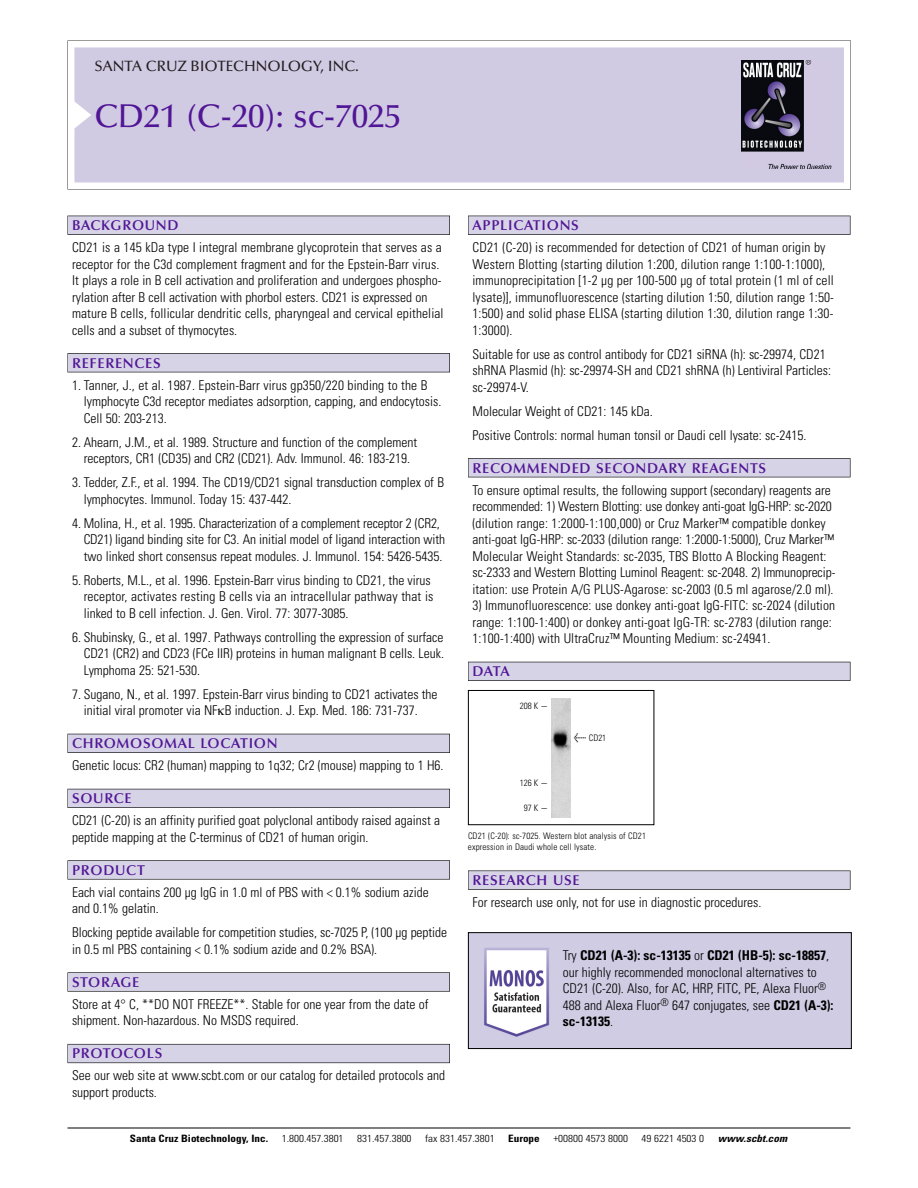
<style>
.page{position:relative;width:918px;height:1188px;background:#fff}
.page>*{position:absolute;margin:0;border:0;box-sizing:border-box;transform-origin:0 0}
.t1{font:500 33px "Optima";color:#511695}
.t2{font:500 15px "Optima";color:#231f20}
.t3{font:600 14.25px "Optima";letter-spacing:.05em;color:#511695}
.t4{font:300 condensed 13.5px/16.5px "Univers";color:#000}
.t5{font:300 condensed 10.2px "Univers";color:#000;scale:1.1 1}
.t6{font:700 condensed 10.2px "Univers";color:#000;scale:1.1 1}
.t7{font:italic 700 condensed 10.2px "Univers";letter-spacing:.005em;color:#000;scale:1.1 1}
.t8{font:300 condensed 9px/10.5px "Univers";letter-spacing:.015em;color:#000}
.s1{font-family:"Meta Plus";font-weight:400;font-stretch:normal;font-size:10.5px}
.s2{font-weight:700}
</style>
<div class="page">
<svg style="left:68px;top:40px;width:783px;height:149px"></svg>
<div style="left:74px;top:47px;width:770px;height:135px;background:#d1cae3"></div>
<img style="left:741px;top:60px;width:90px;height:108px">
<div style="left:68px;top:216px;width:382px;height:19px;background:#525155"></div>
<div style="left:68px;top:216px;width:381px;height:18px;background:#d7d3e7"></div>
<div style="left:68px;top:353px;width:382px;height:19px;background:#525155"></div>
<div style="left:68px;top:354px;width:381px;height:18px;background:#d7d3e7"></div>
<div style="left:68px;top:734px;width:382px;height:19px;background:#525158"></div>
<div style="left:68px;top:734px;width:381px;height:18px;background:#d7d3e7"></div>
<div style="left:68px;top:789px;width:382px;height:19px;background:#54535a"></div>
<div style="left:68px;top:789px;width:381px;height:18px;background:#d7d3e7"></div>
<svg style="left:68px;top:860px;width:382px;height:20px"></svg>
<div style="left:68px;top:861px;width:381px;height:18px;background:#d7d3e7"></div>
<div style="left:68px;top:972px;width:382px;height:20px;background:#626263"></div>
<div style="left:68px;top:973px;width:381px;height:18px;background:#d7d3e7"></div>
<div style="left:68px;top:1044px;width:382px;height:19px;background:#66646d"></div>
<div style="left:68px;top:1045px;width:381px;height:18px;background:#d7d3e7"></div>
<div style="left:468px;top:216px;width:382px;height:19px;background:#525155"></div>
<div style="left:468px;top:216px;width:382px;height:18px;background:#d7d3e7"></div>
<div style="left:468px;top:458px;width:382px;height:19px;background:#525155"></div>
<div style="left:468px;top:459px;width:382px;height:18px;background:#d7d3e7"></div>
<div style="left:468px;top:662px;width:382px;height:19px;background:#525158"></div>
<div style="left:468px;top:662px;width:382px;height:18px;background:#d7d3e7"></div>
<div style="left:468px;top:871px;width:382px;height:19px;background:#575759"></div>
<div style="left:468px;top:871px;width:382px;height:18px;background:#d7d3e7"></div>
<hr style="left:68px;top:1128px;width:782px;height:1px;background:#000">
<div style="left:468px;top:690px;width:186px;height:135px;border:1px solid #000"></div>
<img style="left:551px;top:698px;width:19px;height:119px">
<img style="left:470px;top:934px;width:380px;height:113px">
<div style="left:468px;top:932px;width:384px;height:117px;border:1px solid #000"></div>
<p class="t2" style="left:94px;top:61px;width:266px">SANTA CRUZ BIOTECHNOLOGY, INC.</p>
<h1 class="t1" style="left:94px;top:103px;width:308px">CD21 (C-20): sc-7025</h1>
<p class="t3" style="left:72px;top:219px;width:108px">BACKGROUND</p>
<p class="t4" style="left:72px;top:240px;width:373px">CD21 is a 145 kDa type I integral membrane glycoprotein that serves as a receptor for the C3d complement fragment and for the Epstein-Barr virus.<br>It plays a role in B cell activation and proliferation and undergoes phospho&shy;rylation after B cell activation with phorbol esters. CD21 is expressed on mature B cells, follicular dendritic cells, pharyngeal and cervical epithelial cells and a subset of thymocytes.</p>
<p class="t3" style="left:72px;top:357px;width:90px">REFERENCES</p>
<p class="t4" style="left:84px;top:378px;width:359px;text-indent:-12px">1. Tanner, J., et al. 1987. Epstein-Barr virus gp350/220 binding to the B lymphocyte C3d receptor mediates adsorption, capping, and endocytosis.<br>Cell 50: 203-213.</p>
<p class="t4" style="left:72px;top:435px;width:347px;text-align:center">2. Ahearn, J.M., et al. 1989. Structure and function of the complement receptors, CR1 (CD35) and CR2 (CD21). Adv. Immunol. 46: 183-219.</p>
<p class="t4" style="left:84px;top:475px;width:362px;text-indent:-12px">3. Tedder, Z.F., et al. 1994. The CD19/CD21 signal transduction complex of B lymphocytes. Immunol. Today 15: 437-442.</p>
<p class="t4" style="left:84px;top:516px;width:363px;text-indent:-12px">4. Molina, H., et al. 1995. Characterization of a complement receptor 2 (CR2,<br>CD21) ligand binding site for C3. An initial model of ligand interaction with two linked short consensus repeat modules. J. Immunol. 154: 5426-5435.</p>
<p class="t4" style="left:84px;top:573px;width:351px;text-indent:-12px">5. Roberts, M.L., et al. 1996. Epstein-Barr virus binding to CD21, the virus receptor, activates resting B cells via an intracellular pathway that is linked to B cell infection. J. Gen. Virol. 77: 3077-3085.</p>
<p class="t4" style="left:84px;top:630px;width:362px;text-align:justify;text-indent:-12px">6. Shubinsky, G., et al. 1997. Pathways controlling the expression of surface CD21 (CR2) and CD23 (FCe IIR) proteins in human malignant B cells. Leuk.<br>Lymphoma 25: 521-530.</p>
<p class="t4" style="left:84px;top:687px;width:355px;text-indent:-12px">7. Sugano, N., et al. 1997. Epstein-Barr virus binding to CD21 activates the initial viral promoter via NF B induction. J. Exp. Med. 186: 731-737.</p>
<p class="t3" style="left:72px;top:738px;width:207px">CHROMOSOMAL LOCATION</p>
<p class="t4" style="left:72px;top:758px;width:373px">Genetic locus: CR2 (human) mapping to 1q32; Cr2 (mouse) mapping to 1 H6.</p>
<p class="t3" style="left:72px;top:793px;width:61px">SOURCE</p>
<p class="t4" style="left:72px;top:813px;width:370px">CD21 (C-20) is an affinity purified goat polyclonal antibody raised against a peptide mapping at the C-terminus of CD21 of human origin.</p>
<p class="t3" style="left:72px;top:864px;width:74px">PRODUCT</p>
<p class="t4" style="left:72px;top:885px;width:358px">Each vial contains 200 µg IgG in 1.0 ml of PBS with &lt; 0.1% sodium azide and 0.1% gelatin.</p>
<p class="t4" style="left:72px;top:925px;width:377px">Blocking peptide available for competition studies, sc-7025 P, (100 µg peptide in 0.5 ml PBS containing &lt; 0.1% sodium azide and 0.2% BSA).</p>
<p class="t3" style="left:72px;top:976px;width:69px">STORAGE</p>
<p class="t4" style="left:72px;top:997px;width:358px">Store at 4° C, **DO NOT FREEZE**. Stable for one year from the date of shipment. Non-hazardous. No MSDS required.</p>
<p class="t3" style="left:72px;top:1048px;width:92px">PROTOCOLS</p>
<p class="t4" style="left:72px;top:1069px;width:375px">See our web site at www.scbt.com or our catalog for detailed protocols and support products.</p>
<p class="t3" style="left:473px;top:219px;width:108px">APPLICATIONS</p>
<p class="t4" style="left:473px;top:240px;width:363px">CD21 (C-20) is recommended for detection of CD21 of human origin by Western Blotting (starting dilution 1:200, dilution range 1:100-1:1000), immunoprecipitation [1-2 µg per 100-500 µg of total protein (1 ml of cell lysate)], immunofluorescence (starting dilution 1:50, dilution range 1:50- 1:500) and solid phase ELISA (starting dilution 1:30, dilution range 1:30- 1:3000).</p>
<p class="t4" style="left:473px;top:347px;width:360px">Suitable for use as control antibody for CD21 siRNA (h): sc-29974, CD21 shRNA Plasmid (h): sc-29974-SH and CD21 shRNA (h) Lentiviral Particles: sc-29974-V.</p>
<p class="t4" style="left:473px;top:400px;width:335px;line-height:24px">Molecular Weight of CD21: 145 kDa.<br>Positive Controls: normal human tonsil or Daudi cell lysate: sc-2415.</p>
<p class="t3" style="left:473px;top:462px;width:295px">RECOMMENDED SECONDARY REAGENTS</p>
<p class="t4" style="left:473px;top:483px;width:364px">To ensure optimal results, the following support (secondary) reagents are recommended: 1) Western Blotting: use donkey anti-goat IgG-HRP: sc-2020 (dilution range: 1:2000-1:100,000) or Cruz Marker™ compatible donkey anti-goat IgG-HRP: sc-2033 (dilution range: 1:2000-1:5000), Cruz Marker™ Molecular Weight Standards: sc-2035, TBS Blotto A Blocking Reagent: sc-2333 and Western Blotting Luminol Reagent: sc-2048. 2) Immunoprecip&shy;itation: use Protein A/G PLUS-Agarose: sc-2003 (0.5 ml agarose/2.0 ml).</p>
<p class="t4" style="left:473px;top:598px;width:364px">3) Immunofluorescence: use donkey anti-goat IgG-FITC: sc-2024 (dilution range: 1:100-1:400) or donkey anti-goat IgG-TR: sc-2783 (dilution range:<br>1:100-1:400) with UltraCruz™ Mounting Medium: sc-24941.</p>
<p class="t3" style="left:473px;top:666px;width:39px">DATA</p>
<p class="t8" style="left:520px;top:701px;width:30px">208 K -</p>
<p class="t8" style="left:520px;top:778px;width:30px">126 K -</p>
<p class="t8" style="left:524px;top:803px;width:26px">97K-</p>
<p class="t8" style="left:574px;top:734px;width:34px"><span class="s1">&lt;</span> CD21</p>
<p class="t8" style="left:468px;top:831px;width:180px">CD21 (C-20): sc-7025. Western blot analysis of CD21 expression in Daudi whole cell lysate.</p>
<p class="t3" style="left:473px;top:874px;width:109px">RESEARCH USE</p>
<p class="t4" style="left:473px;top:895px;width:290px">For research use only, not for use in diagnostic procedures.</p>
<p class="t4" style="left:563px;top:948px;width:272px">Try <span class="s2">CD21 (A-3): sc-13135</span> or <span class="s2">CD21 (HB-5): sc-18857</span>, our highly recommended monoclonal alternatives to CD21 (C-20). Also, for AC, HRP, FITC, PE, Alexa Fluor<sup>® </sup>488 and Alexa Fluor<sup>®</sup> 647 conjugates, see <span class="s2">CD21 (A-3): sc-13135</span>.</p>
<p class="t6" style="left:130px;top:1135px;width:127px">Santa Cruz Biotechnology, Inc.</p>
<p class="t5" style="left:282px;top:1135px;width:58px">1.800.457.3801</p>
<p class="t5" style="left:357px;top:1135px;width:51px">831.457.3800</p>
<p class="t5" style="left:425px;top:1135px;width:65px">fax 831.457.3801</p>
<p class="t6" style="left:508px;top:1135px;width:30px">Europe</p>
<p class="t5" style="left:553px;top:1135px;width:69px">+00800 4573 8000</p>
<p class="t5" style="left:642px;top:1135px;width:58px">49 6221 4503 0</p>
<p class="t7" style="left:718px;top:1135px;width:64px">www.scbt.com</p>
</div>
